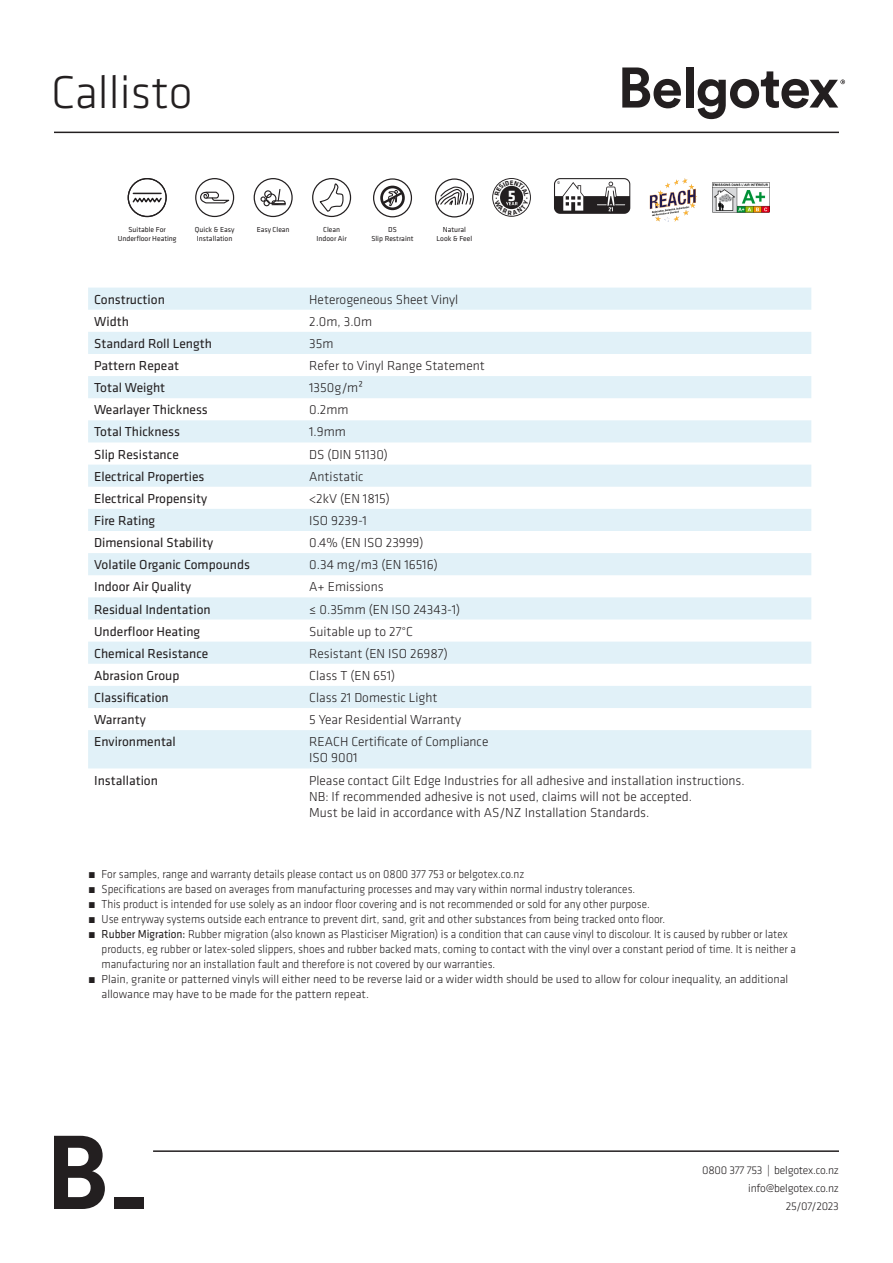
<style>
.page{position:relative;width:893px;height:1263px;background:#fff}
.page>*{position:absolute;margin:0;border:0;box-sizing:border-box;transform-origin:0 0}
.t1{font:300 47.7px "Klavika";color:#231f20}
.t2{font:700 15.9px "Klavika";color:#fff}
.Paragraph_Style_1{font:300 13.5px "Klavika";color:#231f20}
.t3{font:13.5px "Klavika";color:#231f20}
.t4{font:300 12px/15px "Klavika";color:#231f20;scale:.94 1}
.t5{font:300 11.55px/18px "Klavika";letter-spacing:-.02em;color:#231f20;text-align:right}
.t6{font:7.5px "Klavika";color:#231f20}
.s1{font-weight:400}
</style>
<div class="page">
<svg style="left:88px;top:288px;width:723px;height:480px;fill:#e1f1f8"></svg>
<svg style="left:88px;top:465px;width:723px;height:243px;fill:#e1f1f8"></svg>
<svg style="left:622px;top:67px;width:59px;height:41px"></svg>
<div style="left:686px;top:67px;width:7px;height:41px;background:#231f20"></div>
<svg style="left:698px;top:71px;width:147px;height:48px"></svg>
<hr style="left:54px;top:132px;width:785px;height:1px;background:#231f20">
<svg style="left:54px;top:1136px;width:51px;height:73px"></svg>
<div style="left:114px;top:1197px;width:30px;height:12px;background:#231f20"></div>
<hr style="left:153px;top:1150px;width:686px;height:2px;background:#231f20">
<svg style="left:195px;top:178px;width:39px;height:39px"></svg>
<svg style="left:254px;top:178px;width:39px;height:39px"></svg>
<svg style="left:128px;top:178px;width:39px;height:39px"></svg>
<svg style="left:312px;top:178px;width:39px;height:39px"></svg>
<svg style="left:650px;top:178px;width:47px;height:44px"></svg>
<img style="left:713px;top:183px;width:57px;height:30px">
<svg style="left:373px;top:178px;width:39px;height:39px"></svg>
<svg style="left:435px;top:178px;width:39px;height:39px"></svg>
<svg style="left:492px;top:178px;width:39px;height:39px"></svg>
<p class="t1" style="left:51px;top:63px;width:143px">Callisto</p>
<p class="t6" style="left:129px;top:225px;width:39px">Suitable For</p>
<p class="t6" style="left:257px;top:224px;width:34px">Easy Clean</p>
<p class="t6" style="left:118px;top:234px;width:60px">Underfloor Heating</p>
<p class="t6" style="left:195px;top:224px;width:41px">Quick &amp; Easy</p>
<p class="t6" style="left:197px;top:233px;width:37px">Installation</p>
<p class="t6" style="left:323px;top:224px;width:18px">Clean</p>
<p class="t6" style="left:316px;top:233px;width:32px">Indoor Air</p>
<p class="t6" style="left:371px;top:234px;width:44px">Slip Restraint</p>
<p class="t6" style="left:388px;top:225px;width:10px">DS</p>
<p class="t6" style="left:443px;top:225px;width:25px">Natural</p>
<p class="t6" style="left:437px;top:234px;width:37px">Look &amp; Feel</p>
<p class="t2" style="left:508px;top:184px;width:9px">5</p>
<p class="t3" style="left:94px;top:290px;width:72px">Construction</p>
<p class="Paragraph_Style_1" style="left:309px;top:291px;width:150px">Heterogeneous Sheet Vinyl</p>
<p class="t3" style="left:94px;top:312px;width:36px">Width</p>
<p class="Paragraph_Style_1" style="left:309px;top:313px;width:65px">2.0m, 3.0m</p>
<p class="t3" style="left:94px;top:335px;width:119px">Standard Roll Length</p>
<p class="Paragraph_Style_1" style="left:309px;top:335px;width:26px">35m</p>
<p class="t3" style="left:94px;top:357px;width:86px">Pattern Repeat</p>
<p class="Paragraph_Style_1" style="left:309px;top:357px;width:177px">Refer to Vinyl Range Statement</p>
<p class="t3" style="left:94px;top:379px;width:73px">Total Weight</p>
<p class="Paragraph_Style_1" style="left:309px;top:380px;width:56px">1350g/m²</p>
<p class="t3" style="left:94px;top:401px;width:115px">Wearlayer Thickness</p>
<p class="Paragraph_Style_1" style="left:309px;top:402px;width:41px">0.2mm</p>
<p class="t3" style="left:94px;top:423px;width:87px">Total Thickness</p>
<p class="Paragraph_Style_1" style="left:309px;top:424px;width:38px">1.9mm</p>
<p class="t3" style="left:94px;top:445px;width:86px">Slip Resistance</p>
<p class="Paragraph_Style_1" style="left:309px;top:446px;width:80px">DS (DIN 51130)</p>
<p class="t3" style="left:94px;top:467px;width:112px">Electrical Properties</p>
<p class="Paragraph_Style_1" style="left:309px;top:468px;width:56px">Antistatic</p>
<p class="t3" style="left:94px;top:489px;width:114px">Electrical Propensity</p>
<p class="Paragraph_Style_1" style="left:309px;top:490px;width:82px">&lt;2kV (EN 1815)</p>
<p class="t3" style="left:94px;top:512px;width:63px">Fire Rating</p>
<p class="Paragraph_Style_1" style="left:309px;top:512px;width:59px">ISO 9239-1</p>
<p class="t3" style="left:94px;top:534px;width:121px">Dimensional Stability</p>
<p class="Paragraph_Style_1" style="left:309px;top:534px;width:116px">0.4% (EN ISO 23999)</p>
<p class="t3" style="left:94px;top:556px;width:157px">Volatile Organic Compounds</p>
<p class="Paragraph_Style_1" style="left:309px;top:557px;width:130px">0.34 mg/m3 (EN 16516)</p>
<p class="t3" style="left:94px;top:578px;width:99px">Indoor Air Quality</p>
<p class="Paragraph_Style_1" style="left:309px;top:579px;width:76px">A+ Emissions</p>
<p class="t3" style="left:94px;top:600px;width:118px">Residual Indentation</p>
<p class="Paragraph_Style_1" style="left:309px;top:601px;width:152px">≤ 0.35mm (EN ISO 24343-1)</p>
<p class="t3" style="left:94px;top:622px;width:108px">Underfloor Heating</p>
<p class="Paragraph_Style_1" style="left:309px;top:623px;width:105px">Suitable up to 27°C</p>
<p class="t3" style="left:94px;top:644px;width:116px">Chemical Resistance</p>
<p class="Paragraph_Style_1" style="left:309px;top:645px;width:140px">Resistant (EN ISO 26987)</p>
<p class="t3" style="left:94px;top:666px;width:87px">Abrasion Group</p>
<p class="Paragraph_Style_1" style="left:309px;top:667px;width:88px">Class T (EN 651)</p>
<p class="t3" style="left:94px;top:689px;width:76px">Classification</p>
<p class="Paragraph_Style_1" style="left:309px;top:689px;width:130px">Class 21 Domestic Light</p>
<p class="t3" style="left:94px;top:711px;width:53px">Warranty</p>
<p class="Paragraph_Style_1" style="left:309px;top:711px;width:153px">5 Year Residential Warranty</p>
<p class="t3" style="left:94px;top:733px;width:83px">Environmental</p>
<p class="Paragraph_Style_1" style="left:309px;top:734px;width:181px">REACH Certificate of Compliance</p>
<p class="Paragraph_Style_1" style="left:309px;top:750px;width:50px">ISO 9001</p>
<p class="t3" style="left:94px;top:771px;width:65px">Installation</p>
<p class="Paragraph_Style_1" style="left:309px;top:772px;width:437px">Please contact Gilt Edge Industries for all adhesive and installation instructions.</p>
<p class="Paragraph_Style_1" style="left:309px;top:788px;width:384px">NB: If recommended adhesive is not used, claims will not be accepted.</p>
<p class="Paragraph_Style_1" style="left:309px;top:804px;width:342px">Must be laid in accordance with AS/NZ Installation Standards.</p>
<p class="t4" style="left:88px;top:867px;width:466px">• For samples, range and warranty details please contact us on 0800 377 753 or belgotex.co.nz</p>
<p class="t4" style="left:88px;top:882px;width:584px">• Specifications are based on averages from manufacturing processes and may vary within normal industry tolerances.</p>
<p class="t4" style="left:88px;top:897px;width:599px">• This product is intended for use solely as an indoor floor covering and is not recommended or sold for any other purpose.</p>
<p class="t4" style="left:88px;top:912px;width:615px">• Use entryway systems outside each entrance to prevent dirt, sand, grit and other substances from being tracked onto floor.</p>
<p class="t4" style="left:102px;top:927px;width:740px;text-indent:-14px">• <span class="s1">Rubber Migration:</span> Rubber migration (also known as Plasticiser Migration) is a condition that can cause vinyl to discolour. It is caused by rubber or latex products, eg rubber or latex-soled slippers, shoes and rubber backed mats, coming to contact with the vinyl over a constant period of time. It is neither a manufacturing nor an installation fault and therefore is not covered by our warranties.</p>
<p class="t4" style="left:102px;top:972px;width:732px;text-indent:-14px">• Plain, granite or patterned vinyls will either need to be reverse laid or a wider width should be used to allow for colour inequality, an additional allowance may have to be made for the pattern repeat.</p>
<p class="t5" style="left:702px;top:1161px;width:138px">0800 377 753 | belgotex.co.nz info@belgotex.co.nz<br>25/07/2023</p>
</div>
